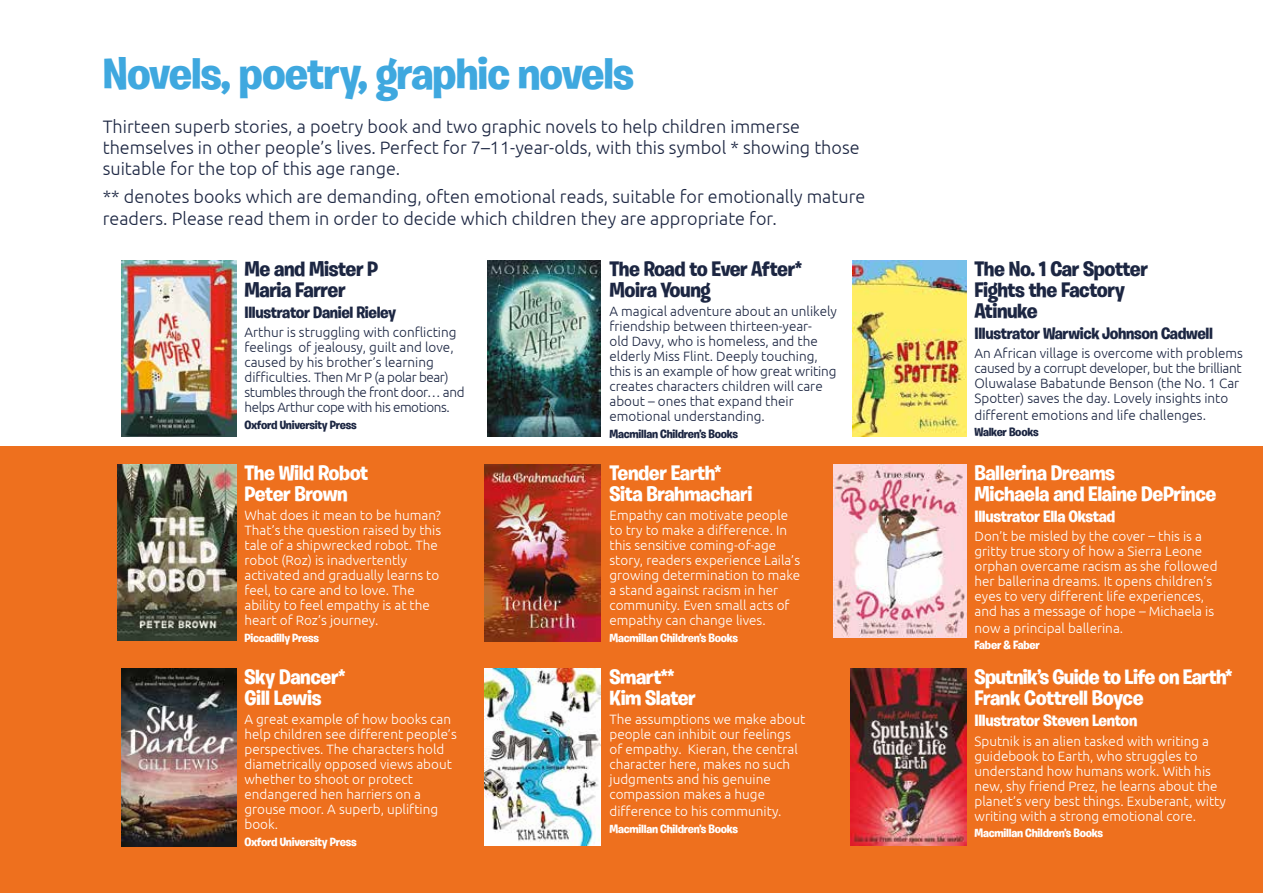
<style>
.page{position:relative;width:1263px;height:893px;background:#fff}
.page>*{position:absolute;margin:0;border:0;box-sizing:border-box;transform-origin:0 0}
.t1{font:700 45px "Burbank Big";letter-spacing:-.02em;color:#3fa8df}
.t2{font:700 21px/21px "Burbank Big";letter-spacing:-.02em;color:#fff}
.t3{font:700 21px/21px "Burbank Big";letter-spacing:-.02em;color:#1c2642}
.t4{font:300 18px/21px "Ubuntu";color:#1c2642}
.t5{font:700 16.5px "Burbank Big";letter-spacing:-.02em;color:#1c2642}
.t6{font:700 16.5px "Burbank Big";letter-spacing:-.02em;color:#fff}
.t7{font:300 13.5px/15px "Ubuntu";color:#fff}
.t8{font:300 13.5px/15px "Ubuntu";color:#1c2642}
.t9{font:700 12px "Burbank Big";letter-spacing:-.02em;color:#fff}
.t10{font:700 12px "Burbank Big";letter-spacing:-.02em;color:#1c2642}
</style>
<div class="page">
<div style="left:0;top:446px;width:1263px;height:447px;background:#ee701e"></div>
<img style="left:484px;top:464px;width:117px;height:177px">
<img style="left:488px;top:260px;width:113px;height:177px">
<img style="left:117px;top:464px;width:119px;height:177px">
<img style="left:833px;top:464px;width:133px;height:174px">
<img style="left:121px;top:260px;width:115px;height:176px">
<img style="left:853px;top:260px;width:113px;height:177px">
<img style="left:121px;top:668px;width:115px;height:178px">
<img style="left:484px;top:668px;width:117px;height:177px">
<img style="left:851px;top:668px;width:115px;height:177px">
<h1 class="t1" style="left:103px;top:46px;width:533px">Novels, poetry, graphic novels</h1>
<h3 class="t4" style="left:103px;top:116px;width:758px">Thirteen superb stories, a poetry book and two graphic novels to help children immerse themselves in other people’s lives. Perfect for 7–11-year-olds, with this symbol * showing those suitable for the top of this age range.</h3>
<h3 class="t4" style="left:103px;top:186px;width:764px">** denotes books which are demanding, often emotional reads, suitable for emotionally mature readers. Please read them in order to decide which children they are appropriate for.</h3>
<h2 class="t3" style="left:244px;top:258px;width:135px">Me and Mister P<br>Maria Farrer</h2>
<p class="t5" style="left:244px;top:302px;width:153px">Illustrator Daniel Rieley</p>
<p class="t8" style="left:244px;top:325px;width:222px">Arthur is struggling with conflicting feelings of jealousy, guilt and love, caused by his brother’s learning difficulties. Then Mr P (a polar bear) stumbles through the front door… and helps Arthur cope with his emotions.</p>
<p class="t10" style="left:244px;top:417px;width:114px">Oxford University Press</p>
<h2 class="t2" style="left:244px;top:462px;width:125px">The Wild Robot<br>Peter Brown</h2>
<p class="t7" style="left:244px;top:508px;width:198px">What does it mean to be human?<br>That’s the question raised by this tale of a shipwrecked robot. The robot (Roz) is inadvertently activated and gradually learns to feel, to care and to love. The ability to feel empathy is at the heart of Roz’s journey.</p>
<p class="t9" style="left:244px;top:630px;width:76px">Piccadilly Press</p>
<h2 class="t2" style="left:244px;top:667px;width:102px">Sky Dancer*<br>Gill Lewis</h2>
<p class="t7" style="left:244px;top:712px;width:214px">A great example of how books can help children see different people’s perspectives. The characters hold diametrically opposed views about whether to shoot or protect endangered hen harriers on a grouse moor. A superb, uplifting book.</p>
<p class="t9" style="left:244px;top:835px;width:114px">Oxford University Press</p>
<h2 class="t3" style="left:609px;top:258px;width:194px">The Road to Ever After*<br>Moira Young</h2>
<p class="t8" style="left:609px;top:304px;width:229px">A magical adventure about an unlikely friendship between thirteen-year-<br>old Davy, who is homeless, and the elderly Miss Flint. Deeply touching, this is an example of how great writing creates characters children will care about – ones that expand their emotional understanding.</p>
<p class="t10" style="left:609px;top:426px;width:130px">Macmillan Children’s Books</p>
<h2 class="t2" style="left:609px;top:462px;width:144px">Tender Earth*<br>Sita Brahmachari</h2>
<p class="t7" style="left:609px;top:508px;width:192px">Empathy can motivate people to try to make a difference. In this sensitive coming-of-age story, readers experience Laila’s growing determination to make a stand against racism in her community. Even small acts of empathy can change lives.</p>
<p class="t9" style="left:609px;top:630px;width:130px">Macmillan Children’s Books</p>
<h2 class="t2" style="left:609px;top:667px;width:88px">Smart**<br>Kim Slater</h2>
<p class="t7" style="left:609px;top:712px;width:197px">The assumptions we make about people can inhibit our feelings of empathy. Kieran, the central character here, makes no such judgments and his genuine compassion makes a huge</p>
<p class="t7" style="left:609px;top:803px;width:174px">difference to his community.</p>
<p class="t9" style="left:609px;top:821px;width:130px">Macmillan Children’s Books</p>
<h2 class="t3" style="left:974px;top:258px;width:175px">The No. 1 Car Spotter<br>Fights the Factory<br>Atinuke</h2>
<p class="t5" style="left:974px;top:323px;width:240px">Illustrator Warwick Johnson Cadwell</p>
<p class="t8" style="left:974px;top:346px;width:270px">An African village is overcome with problems caused by a corrupt developer, but the brilliant Oluwalase Babatunde Benson (the No. 1 Car Spotter) saves the day. Lovely insights into</p>
<p class="t8" style="left:974px;top:407px;width:233px">different emotions and life challenges.</p>
<p class="t10" style="left:974px;top:425px;width:66px">Walker Books</p>
<h2 class="t2" style="left:974px;top:462px;width:243px">Ballerina Dreams<br>Michaela and Elaine DePrince</h2>
<p class="t6" style="left:974px;top:506px;width:142px">Illustrator Ella Okstad</p>
<p class="t7" style="left:974px;top:529px;width:244px">Don’t be misled by the cover – this is a gritty true story of how a Sierra Leone orphan overcame racism as she followed her ballerina dreams. It opens children’s eyes to very different life experiences, and has a message of hope – Michaela is</p>
<p class="t7" style="left:974px;top:620px;width:150px">now a principal ballerina.</p>
<p class="t9" style="left:974px;top:638px;width:67px">Faber &amp; Faber</p>
<h2 class="t2" style="left:974px;top:667px;width:259px">Sputnik’s Guide to Life on Earth*<br>Frank Cottrell Boyce</h2>
<p class="t6" style="left:974px;top:711px;width:164px">Illustrator Steven Lenton</p>
<p class="t7" style="left:974px;top:733px;width:253px">Sputnik is an alien tasked with writing a guidebook to Earth, who struggles to understand how humans work. With his new, shy friend Prez, he learns about the planet’s very best things. Exuberant, witty writing with a strong emotional core.</p>
<p class="t9" style="left:974px;top:826px;width:130px">Macmillan Children’s Books</p>
</div>
